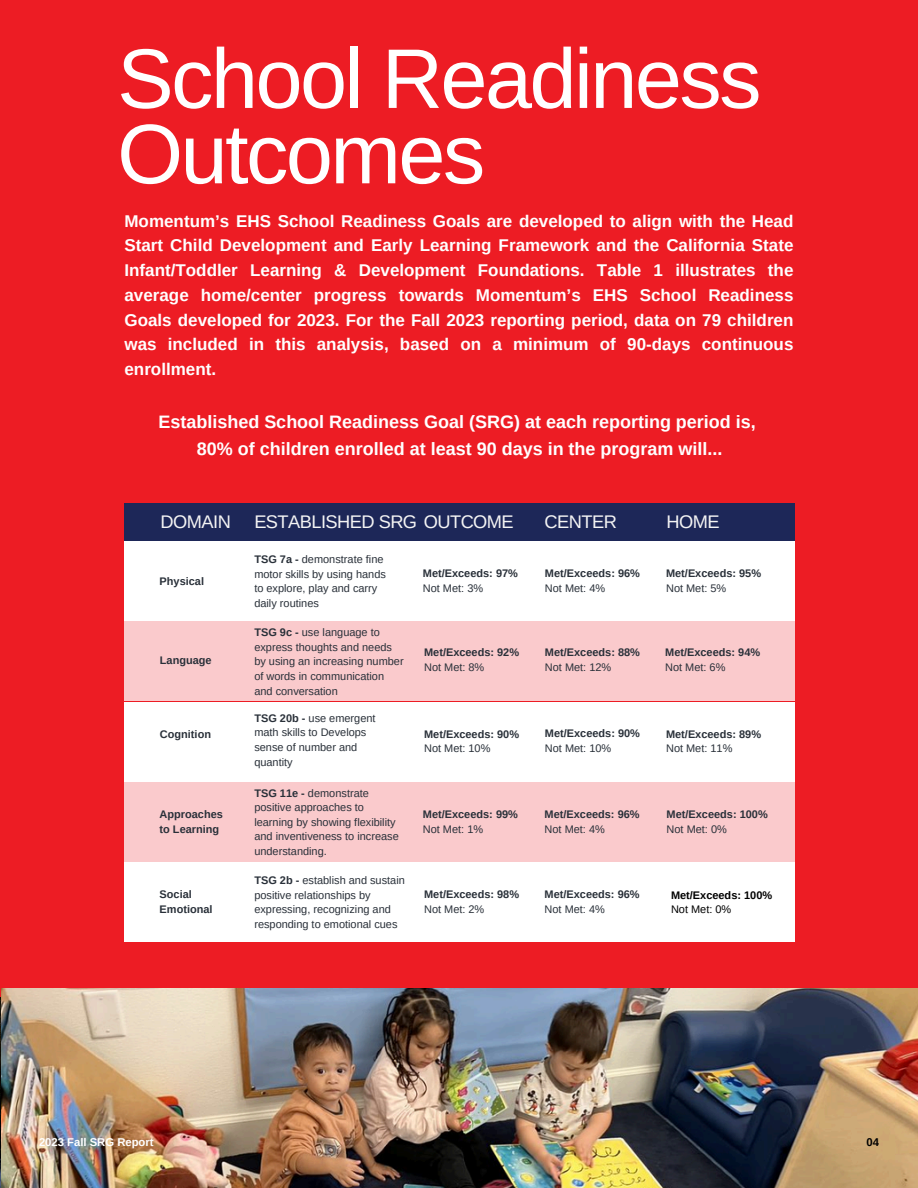
<style>
.page{position:relative;width:918px;height:1188px;background:#ed1c24}
.page>*{position:absolute;margin:0;border:0;box-sizing:border-box;transform-origin:0 0}
.t1{font:84.6px/75.3px "Arimo";letter-spacing:-.03em;color:#fff}
.t2{font:18.3px "Arimo";letter-spacing:-.03em;color:#f4f4f4}
.t3{font:700 18px/27px "Arimo";color:#fff;text-align:center}
.t4{font:700 16.95px/24.8px "Arimo";color:#fff;text-align:justify}
.t5{font:700 11.25px "Arimo";color:#fff}
.t6{font:700 11.25px "Arimo";color:#000}
.t7{font:10.95px/14.5px "Arimo";color:#293039}
.t8{font:700 10.95px/14.5px "Arimo";color:#293039}
.t9{font:700 10.95px "Arimo";color:#000}
.t10{font:10.95px "Arimo";color:#000}
.s1{font-weight:700}
</style>
<div class="page">
<div style="left:124px;top:503px;width:671px;height:38px;background:#1d2758"></div>
<div style="left:124px;top:541px;width:671px;height:80px;background:#fff"></div>
<div style="left:124px;top:621px;width:671px;height:80px;background:#facacc"></div>
<div style="left:124px;top:702px;width:671px;height:80px;background:#fff"></div>
<div style="left:124px;top:782px;width:671px;height:80px;background:#facacc"></div>
<div style="left:124px;top:862px;width:671px;height:80px;background:#fff"></div>
<img style="left:1px;top:989px;width:917px;height:199px">
<p class="t1" style="left:117px;top:41px;width:646px">School Readiness<br>Outcomes</p>
<p class="t4" style="left:124px;top:208px;width:671px">Momentum’s EHS School Readiness Goals are developed to align with the Head Start Child Development and Early Learning Framework and the California State Infant/Toddler Learning &amp; Development Foundations. Table 1 illustrates the average home/center progress towards Momentum’s EHS School Readiness Goals developed for 2023. For the Fall 2023 reporting period, data on 79 children was included in this analysis, based on a minimum of 90-days continuous enrollment.</p>
<h4 class="t3" style="left:158px;top:408px;width:599px">Established School Readiness Goal (SRG) at each reporting period is,<br>80% of children enrolled at least 90 days in the program will...</h4>
<p class="t2" style="left:161px;top:511px;width:72px">DOMAIN</p>
<h3 class="t2" style="left:254px;top:511px;width:261px">ESTABLISHED SRG OUTCOME</h3>
<p class="t8" style="left:160px;top:574px;width:46px">Physical</p>
<p class="t8" style="left:160px;top:653px;width:53px">Language</p>
<p class="t8" style="left:160px;top:727px;width:53px">Cognition</p>
<p class="t8" style="left:160px;top:807px;width:65px">Approaches to Learning</p>
<p class="t8" style="left:160px;top:887px;width:54px">Social<br>Emotional</p>
<p class="t7" style="left:254px;top:552px;width:133px"><span class="s1">TSG 7a -</span> demonstrate fine motor skills by using hands to explore, play and carry daily routines</p>
<p class="t7" style="left:254px;top:625px;width:151px"><span class="s1">TSG 9c -</span> use language to express thoughts and needs by using an increasing number of words in communication and conversation</p>
<p class="t7" style="left:254px;top:711px;width:123px"><span class="s1">TSG 20b -</span> use emergent math skills to Develops sense of number and quantity</p>
<h4 class="t7" style="left:254px;top:786px;width:146px"><span class="s1">TSG 11e -</span> demonstrate positive approaches to learning by showing flexibility and inventiveness to increase understanding.</h4>
<p class="t7" style="left:254px;top:873px;width:152px"><span class="s1">TSG 2b -</span> establish and sustain positive relationships by expressing, recognizing and responding to emotional cues</p>
<h2 class="t8" style="left:423px;top:566px;width:97px">Met/Exceeds: 97%</h2>
<h2 class="t7" style="left:423px;top:581px;width:62px">Not Met: 3%</h2>
<h2 class="t8" style="left:424px;top:645px;width:97px">Met/Exceeds: 92%</h2>
<h2 class="t7" style="left:424px;top:660px;width:62px">Not Met: 8%</h2>
<h2 class="t8" style="left:424px;top:727px;width:97px">Met/Exceeds: 90%</h2>
<h4 class="t7" style="left:424px;top:741px;width:68px">Not Met: 10%</h4>
<p class="t8" style="left:423px;top:807px;width:97px">Met/Exceeds: 99%</p>
<p class="t7" style="left:423px;top:822px;width:62px">Not Met: 1%</p>
<p class="t8" style="left:424px;top:887px;width:97px">Met/Exceeds: 98%</p>
<p class="t7" style="left:424px;top:902px;width:62px">Not Met: 2%</p>
<p class="t2" style="left:545px;top:511px;width:74px">CENTER</p>
<p class="t2" style="left:667px;top:511px;width:55px">HOME</p>
<p class="t8" style="left:545px;top:566px;width:97px">Met/Exceeds: 96%</p>
<p class="t7" style="left:545px;top:581px;width:62px">Not Met: 4%</p>
<p class="t8" style="left:666px;top:566px;width:97px">Met/Exceeds: 95%</p>
<p class="t7" style="left:666px;top:581px;width:62px">Not Met: 5%</p>
<p class="t8" style="left:545px;top:645px;width:97px">Met/Exceeds: 88%</p>
<p class="t7" style="left:545px;top:660px;width:68px">Not Met: 12%</p>
<p class="t8" style="left:665px;top:645px;width:97px">Met/Exceeds: 94%</p>
<h4 class="t7" style="left:665px;top:660px;width:62px">Not Met: 6%</h4>
<p class="t8" style="left:545px;top:726px;width:97px">Met/Exceeds: 90%</p>
<h4 class="t7" style="left:545px;top:741px;width:68px">Not Met: 10%</h4>
<p class="t8" style="left:666px;top:727px;width:97px">Met/Exceeds: 89%</p>
<p class="t7" style="left:666px;top:741px;width:68px">Not Met: 11%</p>
<p class="t8" style="left:545px;top:807px;width:97px">Met/Exceeds: 96%</p>
<p class="t7" style="left:545px;top:822px;width:62px">Not Met: 4%</p>
<p class="t8" style="left:667px;top:807px;width:103px">Met/Exceeds: 100%</p>
<p class="t7" style="left:667px;top:821px;width:62px">Not Met: 0%</p>
<p class="t8" style="left:545px;top:887px;width:97px">Met/Exceeds: 96%</p>
<p class="t7" style="left:545px;top:902px;width:62px">Not Met: 4%</p>
<p class="t9" style="left:671px;top:889px;width:103px">Met/Exceeds: 100%</p>
<p class="t10" style="left:671px;top:904px;width:62px">Not Met: 0%</p>
<p class="t5" style="left:39px;top:1136px;width:116px">2023 Fall SRG Report</p>
<h4 class="t6" style="left:866px;top:1135px;width:14px">04</h4>
</div>
